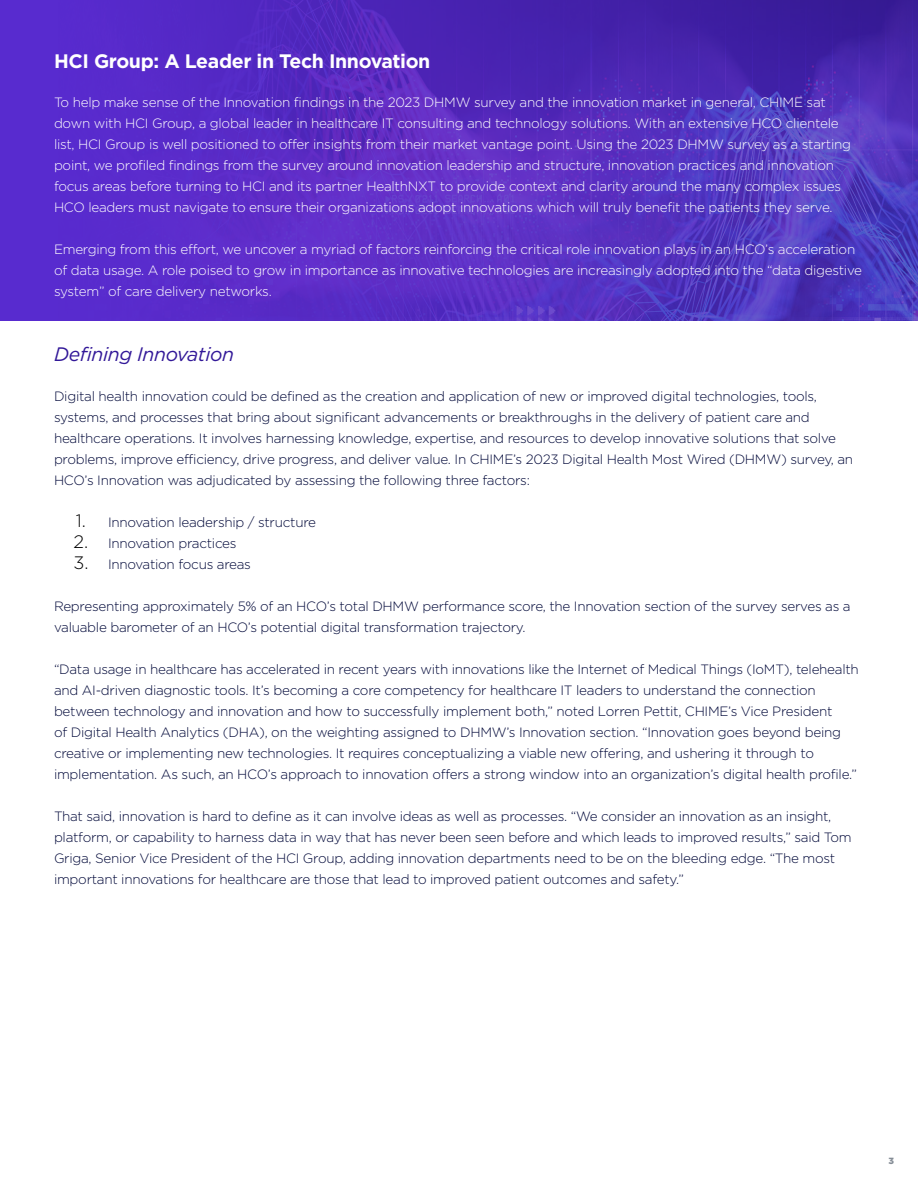
<style>
.page{position:relative;width:918px;height:1188px;background:#fff}
.page>*{position:absolute;margin:0;border:0;box-sizing:border-box;transform-origin:0 0}
.t1{font:700 19.5px "Gotham";letter-spacing:-.02em;color:#fff}
.t2{font:italic 19.5px "Gotham";letter-spacing:-.02em;color:#321898}
.t3{font:300 13.5px/21px "Gotham";letter-spacing:-.02em;color:#000839}
.t4{font:300 13.5px/21px "Gotham";letter-spacing:-.02em;color:#fff}
.t5{font:900 9px "Gotham";color:#858d96}
.s1{font-size:18px;color:#000}
</style>
<div class="page">
<div style="left:0;top:0;width:918px;height:321px;background:#582bcf"></div>
<img style="left:190px;top:0;width:728px;height:321px">
<h1 class="t1" style="left:54px;top:49px;width:378px">HCI Group: A Leader in Tech Innovation</h1>
<p class="t4" style="left:54px;top:92px;width:799px">To help make sense of the Innovation findings in the 2023 DHMW survey and the innovation market in general, CHIME sat down with HCI Group, a global leader in healthcare IT consulting and technology solutions. With an extensive HCO clientele list, HCI Group is well positioned to offer insights from their market vantage point. Using the 2023 DHMW survey as a starting point, we profiled findings from the survey around innovation leadership and structure, innovation practices and innovation focus areas before turning to HCI and its partner HealthNXT to provide context and clarity around the many complex issues HCO leaders must navigate to ensure their organizations adopt innovations which will truly benefit the patients they serve.</p>
<p class="t4" style="left:54px;top:239px;width:810px">Emerging from this effort, we uncover a myriad of factors reinforcing the critical role innovation plays in an HCO’s acceleration of data usage. A role poised to grow in importance as innovative technologies are increasingly adopted into the “data digestive system” of care delivery networks.</p>
<h1 class="t2" style="left:54px;top:344px;width:182px">Defining Innovation</h1>
<p class="t3" style="left:54px;top:385px;width:801px">Digital health innovation could be defined as the creation and application of new or improved digital technologies, tools, systems, and processes that bring about significant advancements or breakthroughs in the delivery of patient care and healthcare operations. It involves harnessing knowledge, expertise, and resources to develop innovative solutions that solve problems, improve efficiency, drive progress, and deliver value. In CHIME’s 2023 Digital Health Most Wired (DHMW) survey, an HCO’s Innovation was adjudicated by assessing the following three factors:</p>
<p class="t3" style="left:76px;top:511px;width:242px"><span class="s1">1.</span> Innovation leadership / structure</p>
<p class="t3" style="left:74px;top:532px;width:164px"><span class="s1">2.</span> Innovation practices</p>
<p class="t3" style="left:73px;top:553px;width:179px"><span class="s1">3.</span> Innovation focus areas</p>
<p class="t3" style="left:54px;top:595px;width:798px">Representing approximately 5% of an HCO’s total DHMW performance score, the Innovation section of the survey serves as a valuable barometer of an HCO’s potential digital transformation trajectory.</p>
<p class="t3" style="left:54px;top:658px;width:806px">“Data usage in healthcare has accelerated in recent years with innovations like the Internet of Medical Things (IoMT), telehealth and AI-driven diagnostic tools. It’s becoming a core competency for healthcare IT leaders to understand the connection between technology and innovation and how to successfully implement both,” noted Lorren Pettit, CHIME’s Vice President<br>of Digital Health Analytics (DHA), on the weighting assigned to DHMW’s Innovation section. “Innovation goes beyond being creative or implementing new technologies. It requires conceptualizing a viable new offering, and ushering it through to implementation. As such, an HCO’s approach to innovation offers a strong window into an organization’s digital health profile.”</p>
<p class="t3" style="left:54px;top:805px;width:799px">That said, innovation is hard to define as it can involve ideas as well as processes. “We consider an innovation as an insight, platform, or capability to harness data in way that has never been seen before and which leads to improved results,” said Tom Griga, Senior Vice President of the HCI Group, adding innovation departments need to be on the bleeding edge. “The most important innovations for healthcare are those that lead to improved patient outcomes and safety.”</p>
<p class="t5" style="left:888px;top:1156px;width:7px">3</p>
</div>
